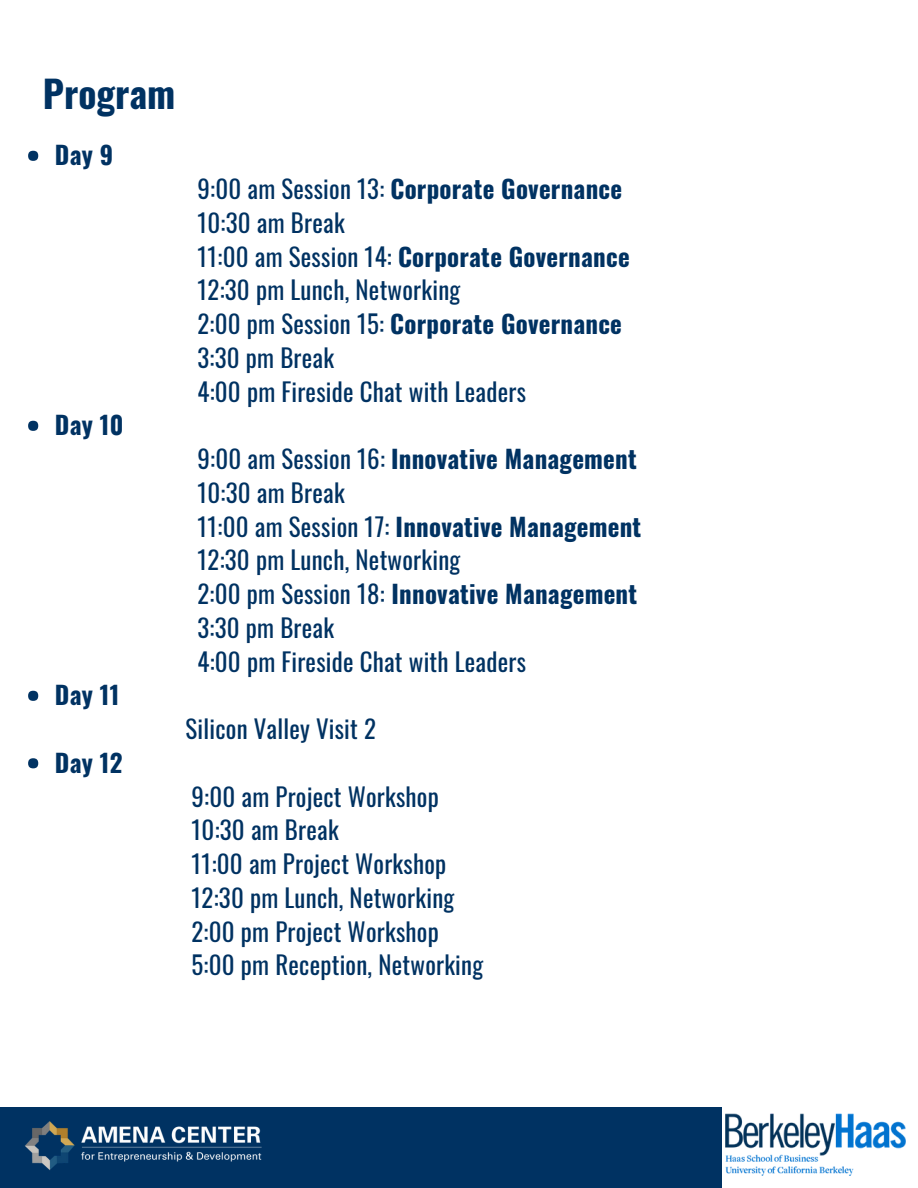
<style>
.page{position:relative;width:918px;height:1188px;background:#fff}
.page>*{position:absolute;margin:0;border:0;box-sizing:border-box;transform-origin:0 0}
.t1{font:700 37.35px "Oswald";color:#003262}
.t2{font:24.9px/33.8px "Oswald";letter-spacing:.01em;color:#003262}
.t3{font:700 24.9px "Oswald";letter-spacing:.01em;color:#003262}
.s1{font-weight:700}
</style>
<div class="page">
<div style="left:0;top:1107px;width:721px;height:81px;background:#003262"></div>
<img style="left:25px;top:1121px;width:237px;height:49px">
<img style="left:726px;top:1114px;width:180px;height:62px">
<div style="left:28px;top:151px;width:10px;height:10px;background:#003262;border-radius:50%"></div>
<div style="left:28px;top:421px;width:10px;height:10px;background:#003262;border-radius:50%"></div>
<div style="left:28px;top:691px;width:10px;height:10px;background:#003262;border-radius:50%"></div>
<div style="left:28px;top:758px;width:10px;height:10px;background:#003262;border-radius:50%"></div>
<h1 class="t1" style="left:43px;top:65px;width:134px">Program</h1>
<p class="t3" style="left:55px;top:136px;width:60px">Day 9</p>
<p class="t3" style="left:55px;top:406px;width:70px">Day 10</p>
<p class="t3" style="left:55px;top:676px;width:66px">Day 11</p>
<p class="t3" style="left:55px;top:743px;width:69px">Day 12</p>
<p class="t2" style="left:197px;top:171px;width:434px">9:00 am Session 13: <span class="s1">Corporate Governance<br></span>10:30 am Break<br>11:00 am Session 14: <span class="s1">Corporate Governance<br></span>12:30 pm Lunch, Networking<br>2:00 pm Session 15: <span class="s1">Corporate Governance<br></span>3:30 pm Break<br>4:00 pm Fireside Chat with Leaders</p>
<p class="t2" style="left:197px;top:441px;width:445px">9:00 am Session 16: <span class="s1">Innovative Management<br></span>10:30 am Break<br>11:00 am Session 17: <span class="s1">Innovative Management<br></span>12:30 pm Lunch, Networking<br>2:00 pm Session 18: <span class="s1">Innovative Management<br></span>3:30 pm Break<br>4:00 pm Fireside Chat with Leaders</p>
<p class="t2" style="left:186px;top:711px;width:192px">Silicon Valley Visit 2</p>
<p class="t2" style="left:192px;top:778px;width:293px">9:00 am Project Workshop<br>10:30 am Break<br>11:00 am Project Workshop<br>12:30 pm Lunch, Networking<br>2:00 pm Project Workshop<br>5:00 pm Reception, Networking</p>
</div>
